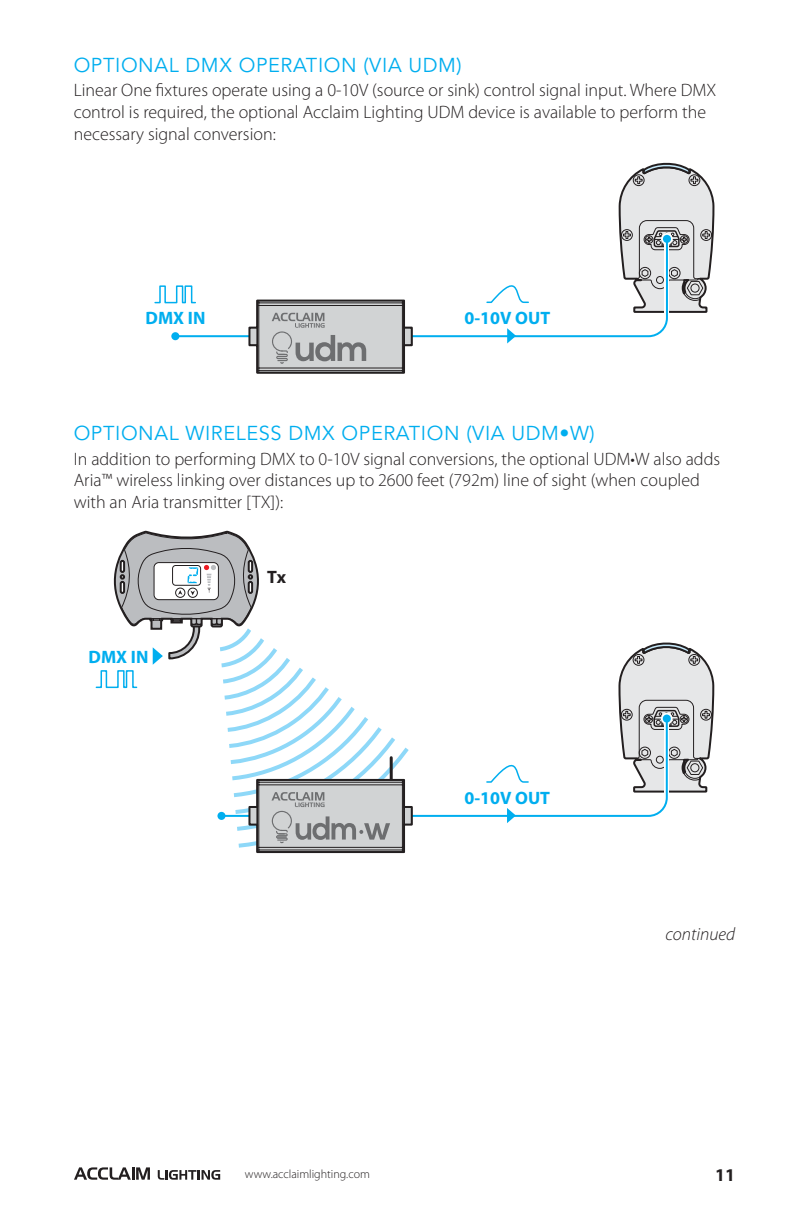
<style>
.page{position:relative;width:792px;height:1224px;background:#fff}
.page>*{position:absolute;margin:0;border:0;box-sizing:border-box;transform-origin:0 0}
.Head_2{font:20px "Avenir";letter-spacing:.03em;color:#00aeef}
.Body{font:300 18px/21.6px "Myriad Pro";color:#231f20}
.t1{font:700 18px "Myriad Pro";color:#00aeef}
.Body-2{font:italic 300 18px "Myriad Pro";color:#231f20}
.t2{font:700 18px "Myriad Pro";color:#231f20}
.t3{font:700 18px "Myriad Pro";color:#231f20}
.t4{font:300 12px "Myriad Pro";color:#231f20}
</style>
<div class="page">
<svg style="left:74px;top:1167px;width:76px;height:13px"></svg>
<svg style="left:158px;top:1170px;width:62px;height:10px"></svg>
<svg style="left:95px;top:530px;width:620px;height:324px"></svg>
<hr style="left:175px;top:335px;width:88px;height:2px;background:#00aeef">
<div style="left:171px;top:332px;width:8px;height:8px;background:#00aeef;border-radius:50%"></div>
<svg style="left:154px;top:285px;width:42px;height:19px"></svg>
<svg style="left:247px;top:162px;width:468px;height:212px"></svg>
<p class="Head_2" style="left:74px;top:54px;width:390px">OPTIONAL DMX OPERATION (VIA UDM)</p>
<p class="Body" style="left:74px;top:80px;width:644px">Linear One fixtures operate using a 0-10V (source or sink) control signal input. Where DMX control is required, the optional Acclaim Lighting UDM device is available to perform the necessary signal conversion:</p>
<p class="t1" style="left:146px;top:307px;width:61px">DMX IN</p>
<p class="t1" style="left:465px;top:307px;width:87px">0-10V OUT</p>
<p class="Head_2" style="left:74px;top:422px;width:523px">OPTIONAL WIRELESS DMX OPERATION (VIA UDM•W)</p>
<p class="Body" style="left:74px;top:448px;width:648px">In addition to performing DMX to 0-10V signal conversions, the optional UDM•W also adds<br>Aria™ wireless linking over distances up to 2600 feet (792m) line of sight (when coupled with an Aria transmitter [TX]):</p>
<p class="t1" style="left:89px;top:647px;width:61px">DMX IN</p>
<p class="t3" style="left:267px;top:566px;width:21px">Tx</p>
<p class="t1" style="left:464px;top:787px;width:87px">0-10V OUT</p>
<p class="Body-2" style="left:666px;top:925px;width:71px">continued</p>
<p class="t4" style="left:245px;top:1167px;width:127px">www.acclaimlighting.com</p>
<p class="t2" style="left:715px;top:1163px;width:21px">11</p>
</div>
